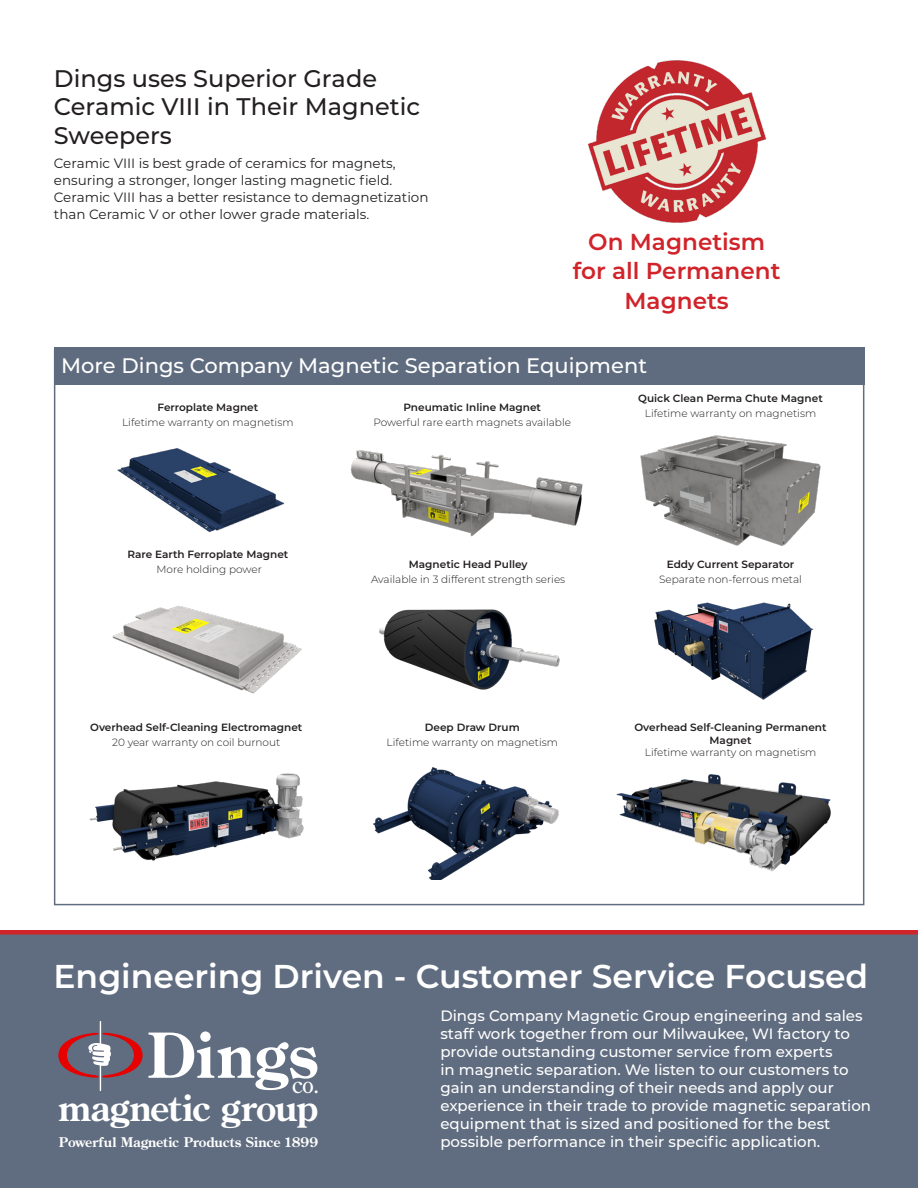
<style>
.page{position:relative;width:918px;height:1188px;background:#fff}
.page>*{position:absolute;margin:0;border:0;box-sizing:border-box;transform-origin:0 0}
.t1{font:700 61.8px "Century Old Style Std";letter-spacing:.005em;color:#fff}
.t2{font:700 35.7px "Century Old Style Std";letter-spacing:-.015em;color:#fff}
.White_Footer_Header{font:600 33px "Montserrat";color:#fff}
.Section_Title{font:500 24px/28.5px "Montserrat";color:#231f20}
.Feature_Text{font:600 23.1px/29.7px "Montserrat";color:#d1232a;text-align:center}
.t3{font:22.65px "Century Old Style Std";color:#fff}
.Section_Title-2{font:500 21px "Montserrat";color:#fff}
.White_Text_Footer{font:500 15px/18px "Montserrat";color:#fff}
.Feature_Text-2{font:13.5px/17.2px "Montserrat";color:#231f20}
.t4{font:700 13.35px "Century Old Style Std";color:#fff}
.Feature_Header{font:300 10.5px/15px "Montserrat";color:#231f20;text-align:center}
.Feature_Header-2{font:600 10.5px/12.6px "Montserrat";color:#231f20;text-align:center}
.s1{font-weight:300}
.s2{font-weight:600}
</style>
<div class="page">
<div style="left:0;top:933px;width:918px;height:255px;background:#606c7f"></div>
<div style="left:54px;top:348px;width:810px;height:37px;background:#5f6c7f"></div>
<img style="left:89px;top:773px;width:215px;height:88px">
<img style="left:379px;top:609px;width:181px;height:81px">
<img style="left:654px;top:602px;width:160px;height:98px">
<img style="left:616px;top:774px;width:215px;height:98px">
<img style="left:587px;top:60px;width:180px;height:163px">
<img style="left:350px;top:450px;width:233px;height:87px">
<img style="left:117px;top:448px;width:167px;height:85px">
<img style="left:112px;top:605px;width:190px;height:89px">
<img style="left:640px;top:435px;width:181px;height:111px">
<img style="left:373px;top:767px;width:185px;height:113px">
<div style="left:0;top:930px;width:918px;height:5px;background:#d1232a"></div>
<svg style="left:58px;top:1021px;width:85px;height:70px"></svg>
<p class="Section_Title" style="left:54px;top:63px;width:368px">Dings uses Superior Grade<br>Ceramic VIII in Their Magnetic<br>Sweepers</p>
<p class="Feature_Text-2" style="left:54px;top:154px;width:376px">Ceramic VIII is best grade of ceramics for magnets, ensuring a stronger, longer lasting magnetic field.<br>Ceramic VIII has a better resistance to demagnetization than Ceramic V or other lower grade materials.</p>
<p class="Feature_Text" style="left:573px;top:226px;width:209px">On Magnetism for all Permanent<br>Magnets</p>
<p class="Section_Title-2" style="left:61px;top:351px;width:587px">More Dings Company Magnetic Separation Equipment</p>
<p class="Feature_Header-2" style="left:157px;top:400px;width:102px">Ferroplate Magnet</p>
<p class="Feature_Header" style="left:122px;top:414px;width:173px">Lifetime warranty on magnetism</p>
<p class="Feature_Header-2" style="left:127px;top:546px;width:162px;line-height:15px">Rare Earth Ferroplate Magnet<br><span class="s1">More holding power</span></p>
<p class="Feature_Header-2" style="left:90px;top:721px;width:214px">Overhead Self-Cleaning Electromagnet</p>
<p class="Feature_Header" style="left:112px;top:735px;width:170px">20 year warranty on coil burnout</p>
<p class="Feature_Header-2" style="left:404px;top:400px;width:139px">Pneumatic Inline Magnet</p>
<p class="Feature_Header" style="left:374px;top:414px;width:199px">Powerful rare earth magnets available</p>
<p class="Feature_Header" style="left:638px;top:391px;width:186px"><span class="s2">Quick Clean Perma Chute Magnet<br></span>Lifetime warranty on magnetism</p>
<p class="Feature_Header" style="left:371px;top:557px;width:196px"><span class="s2">Magnetic Head Pulley<br></span>Available in 3 different strength series</p>
<p class="Feature_Header" style="left:659px;top:556px;width:145px"><span class="s2">Eddy Current Separator<br></span>Separate non-ferrous metal</p>
<p class="Feature_Header" style="left:387px;top:720px;width:173px"><span class="s2">Deep Draw Drum<br></span>Lifetime warranty on magnetism</p>
<p class="Feature_Header-2" style="left:634px;top:721px;width:194px">Overhead Self-Cleaning Permanent<br>Magnet<br><span class="s1">Lifetime warranty on magnetism</span></p>
<p class="White_Footer_Header" style="left:53px;top:953px;width:816px">Engineering Driven - Customer Service Focused</p>
<p class="White_Text_Footer" style="left:440px;top:1006px;width:432px">Dings Company Magnetic Group engineering and sales staff work together from our Milwaukee, WI factory to provide outstanding customer service from experts<br>in magnetic separation. We listen to our customers to gain an understanding of their needs and apply our experience in their trade to provide magnetic separation equipment that is sized and positioned for the best possible performance in their specific application.</p>
<p class="t1" style="left:147px;top:1015px;width:173px">Dings</p>
<p class="t3" style="left:292px;top:1071px;width:29px">co.</p>
<p class="t2" style="left:58px;top:1084px;width:262px">magnetic group</p>
<p class="t4" style="left:59px;top:1133px;width:261px">Powerful Magnetic Products Since 1899</p>
</div>
